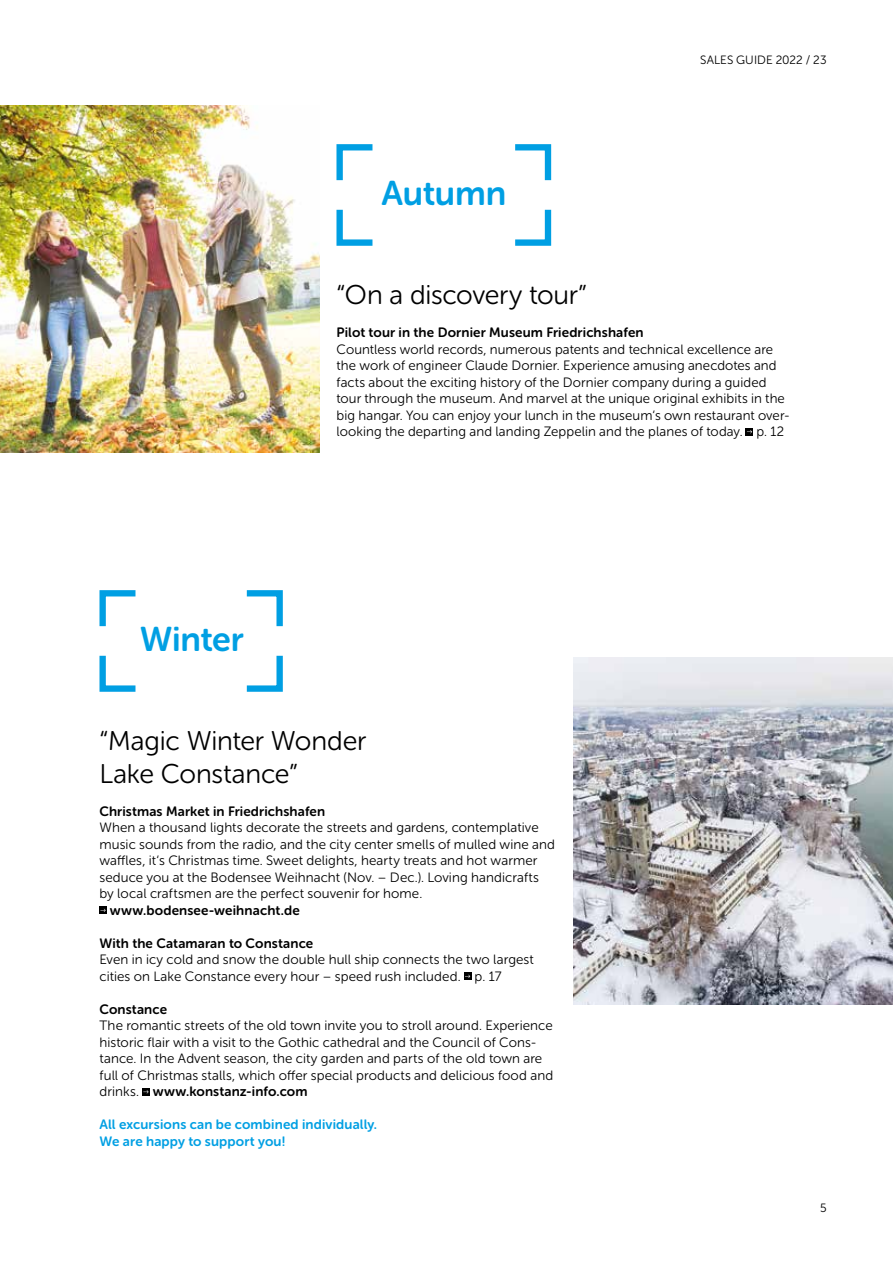
<style>
.page{position:relative;width:893px;height:1263px;background:#fff}
.page>*{position:absolute;margin:0;border:0;box-sizing:border-box;transform-origin:0 0}
.t1{font:34.2px "Museo Sans Rounded 700";letter-spacing:-.01em;color:#009fe3}
.t2{font:27px/33px "Museo Sans Rounded 300";letter-spacing:-.01em;color:#000}
.t3{font:13.5px/16.5px "Museo Sans Rounded 300";letter-spacing:.01em;color:#000}
.t4{font:13.5px "Museo Sans Rounded 700";letter-spacing:.01em;color:#000}
.t5{font:13.5px/16.5px "Museo Sans Rounded 700";letter-spacing:.01em;color:#009fe3}
.t6{font:12px "Museo Sans Rounded 300";letter-spacing:.01em;color:#000}
.s1{font-family:"Museo Sans Rounded 300"}
</style>
<div class="page">
<svg style="left:99px;top:907px;width:8px;height:7px"></svg>
<svg style="left:464px;top:973px;width:7px;height:7px"></svg>
<svg style="left:142px;top:1088px;width:7px;height:7px"></svg>
<svg style="left:143px;top:1090px;width:6px;height:3px"></svg>
<img style="left:0;top:106px;width:319px;height:346px">
<svg style="left:746px;top:428px;width:7px;height:7px"></svg>
<svg style="left:515px;top:209px;width:37px;height:37px"></svg>
<svg style="left:336px;top:209px;width:37px;height:37px"></svg>
<svg style="left:515px;top:144px;width:37px;height:37px"></svg>
<svg style="left:336px;top:144px;width:37px;height:37px"></svg>
<svg style="left:246px;top:655px;width:37px;height:37px"></svg>
<svg style="left:99px;top:655px;width:37px;height:37px"></svg>
<svg style="left:246px;top:590px;width:37px;height:37px"></svg>
<svg style="left:99px;top:590px;width:37px;height:37px"></svg>
<img style="left:573px;top:657px;width:320px;height:347px">
<h1 class="t1" style="left:381px;top:174px;width:126px">Autumn</h1>
<p class="t6" style="left:700px;top:53px;width:128px">SALES GUIDE 2022 / 23</p>
<h1 class="t1" style="left:140px;top:620px;width:105px">Winter</h1>
<h2 class="t2" style="left:336px;top:279px;width:252px">“On a discovery tour”</h2>
<p class="t4" style="left:336px;top:325px;width:309px">Pilot tour in the Dornier Museum Friedrichshafen</p>
<p class="t3" style="left:336px;top:341px;width:455px">Countless world records, numerous patents and technical excellence are the work of engineer Claude Dornier. Experience amusing anecdotes and facts about the exciting history of the Dornier company during a guided tour through the museum. And marvel at the unique original exhibits in the big hangar. You can enjoy your lunch in the museum‘s own restaurant over&shy;looking the departing and landing Zeppelin and the planes of today. p. 12</p>
<h2 class="t2" style="left:99px;top:724px;width:268px">“Magic Winter Wonder<br>Lake Constance”</h2>
<p class="t4" style="left:99px;top:804px;width:227px">Christmas Market in Friedrichshafen</p>
<p class="t3" style="left:99px;top:820px;width:457px">When a thousand lights decorate the streets and gardens, contemplative music sounds from the radio, and the city center smells of mulled wine and waffles, it‘s Christmas time. Sweet delights, hearty treats and hot warmer seduce you at the Bodensee Weihnacht (Nov. – Dec.). Loving handicrafts by local craftsmen are the perfect souvenir for home.</p>
<p class="t4" style="left:110px;top:903px;width:191px">www.bodensee-weihnacht.de</p>
<p class="t4" style="left:99px;top:936px;width:215px">With the Catamaran to Constance</p>
<p class="t3" style="left:99px;top:952px;width:436px">Even in icy cold and snow the double hull ship connects the two largest cities on Lake Constance every hour – speed rush included. p. 17</p>
<p class="t4" style="left:99px;top:1002px;width:69px">Constance</p>
<p class="t3" style="left:99px;top:1018px;width:455px">The romantic streets of the old town invite you to stroll around. Experience historic flair with a visit to the Gothic cathedral and the Council of Cons&shy;tance. In the Advent season, the city garden and parts of the old town are full of Christmas stalls, which offer special products and delicious food and</p>
<p class="t4" style="left:99px;top:1084px;width:210px"><span class="s1">drinks.</span> www.konstanz-info.com</p>
<p class="t5" style="left:99px;top:1116px;width:279px">All excursions can be combined individually.<br>We are happy to support you!</p>
<p class="t6" style="left:820px;top:1201px;width:8px">5</p>
</div>
